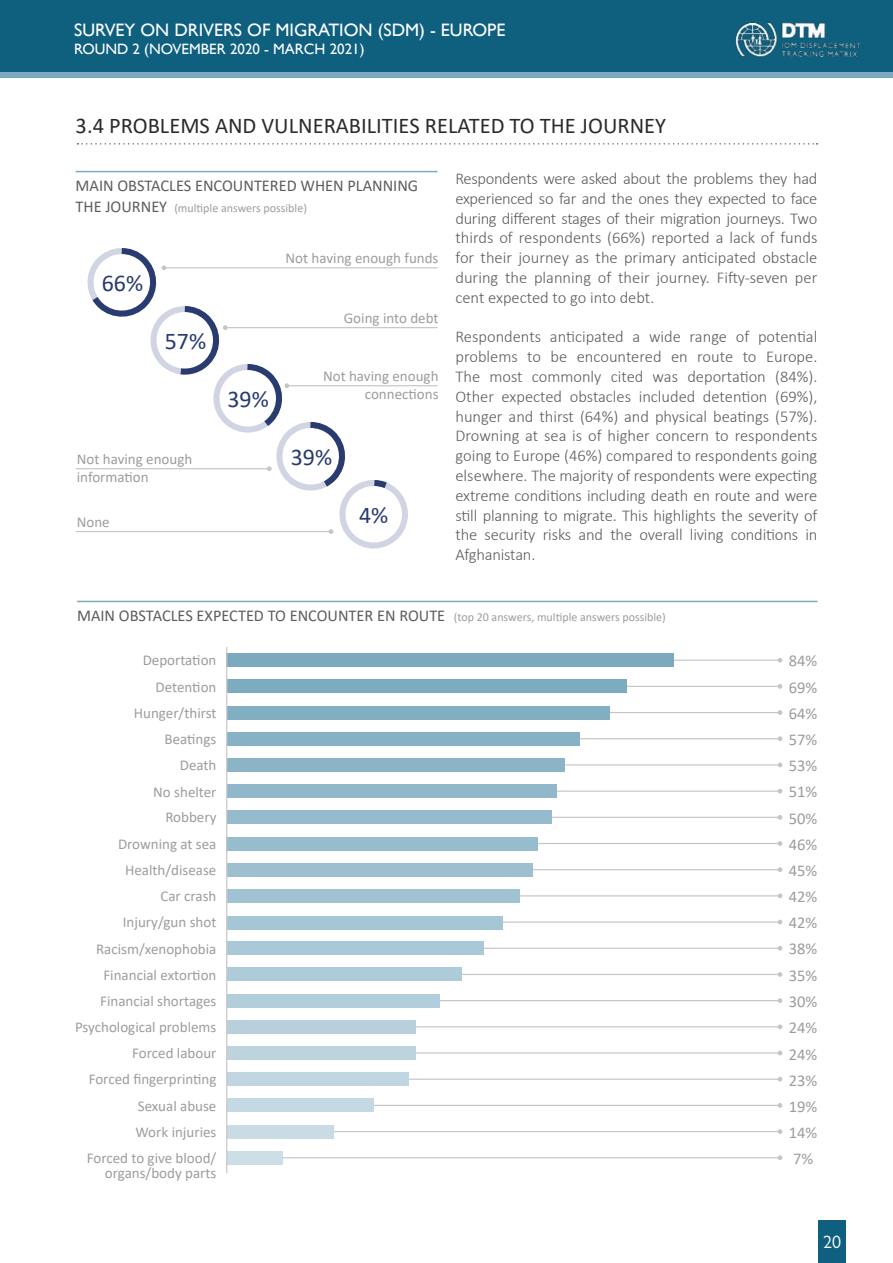
<style>
.page{position:relative;width:893px;height:1263px;background:#fff}
.page>*{position:absolute;margin:0;border:0;box-sizing:border-box;transform-origin:0 0}
.t1{font:24px "Calibri";letter-spacing:-.005em;color:#293b6f}
.t2{font:22.5px "Calibri";color:#2e292a}
.t3{font:18px "Gill Sans";color:#fff}
.t4{font:18px "Gill Sans Nova";color:#fff}
.t5{font:300 16.5px/19.8px "Calibri";letter-spacing:-.01em;color:#5d5d60;text-align:justify}
.t6{font:16.5px "Calibri";color:#5d5d60}
.t7{font:16.5px/26.1px "Calibri";color:#9c9d9f;text-align:justify}
.t8{font:15px/26.2px "Calibri";color:#9c9d9f;text-align:right}
.t9{font:15px "Gill Sans";color:#fff}
.t10{font:12px "Calibri";color:#9c9d9f}
.s1{font-size:16.5px;color:#5d5d60}
.s2{font-size:12px;color:#9c9d9f}
</style>
<div class="page">
<div style="left:0;top:0;width:893px;height:72px;background:#0f607f"></div>
<div style="left:0;top:72px;width:893px;height:6px;background:#7ba9be"></div>
<div style="left:818px;top:1220px;width:28px;height:43px;background:#0f607f"></div>
<img style="left:735px;top:22px;width:126px;height:36px">
<svg style="left:77px;top:143px;width:741px;height:2px"></svg>
<hr style="left:76px;top:171px;width:361px;height:1px;background:#7ba9be">
<hr style="left:164px;top:267px;width:273px;height:1px;background:#c7c6c7">
<hr style="left:225px;top:327px;width:212px;height:1px;background:#c7c6c7">
<hr style="left:287px;top:385px;width:150px;height:1px;background:#c7c6c7">
<hr style="left:76px;top:468px;width:193px;height:1px;background:#c7c6c7">
<hr style="left:76px;top:531px;width:255px;height:1px;background:#c7c6c7">
<hr style="left:77px;top:601px;width:740px;height:1px;background:#7ba9be">
<hr style="left:226px;top:660px;width:554px;height:1px;background:#c7c6c7">
<svg style="left:778px;top:658px;width:4px;height:5px"></svg>
<div style="left:227px;top:654px;width:447px;height:13px;background:#7ba9be"></div>
<hr style="left:226px;top:686px;width:554px;height:1px;background:#c7c6c7">
<svg style="left:778px;top:684px;width:4px;height:5px"></svg>
<div style="left:227px;top:680px;width:400px;height:13px;background:#7dacc1"></div>
<hr style="left:226px;top:712px;width:554px;height:1px;background:#c7c6c7">
<svg style="left:778px;top:710px;width:4px;height:5px"></svg>
<div style="left:227px;top:706px;width:382px;height:13px;background:#81afc2"></div>
<hr style="left:226px;top:738px;width:554px;height:1px;background:#c7c6c7">
<svg style="left:778px;top:736px;width:4px;height:5px"></svg>
<div style="left:227px;top:732px;width:352px;height:13px;background:#87b1c5"></div>
<hr style="left:226px;top:764px;width:554px;height:1px;background:#c7c6c7">
<svg style="left:778px;top:762px;width:4px;height:5px"></svg>
<div style="left:227px;top:758px;width:338px;height:13px;background:#8bb4c7"></div>
<hr style="left:226px;top:790px;width:554px;height:2px;background:#c7c6c7">
<svg style="left:778px;top:789px;width:4px;height:4px"></svg>
<div style="left:227px;top:785px;width:329px;height:13px;background:#91b7ca"></div>
<hr style="left:226px;top:817px;width:554px;height:1px;background:#c7c6c7">
<svg style="left:778px;top:815px;width:4px;height:5px"></svg>
<div style="left:227px;top:811px;width:324px;height:13px;background:#95bacb"></div>
<hr style="left:226px;top:843px;width:554px;height:1px;background:#c7c6c7">
<svg style="left:778px;top:841px;width:4px;height:5px"></svg>
<div style="left:227px;top:837px;width:311px;height:13px;background:#97bcce"></div>
<hr style="left:226px;top:869px;width:554px;height:1px;background:#c7c6c7">
<svg style="left:778px;top:867px;width:4px;height:5px"></svg>
<div style="left:227px;top:863px;width:306px;height:13px;background:#9dbfcf"></div>
<hr style="left:226px;top:895px;width:554px;height:1px;background:#c7c6c7">
<svg style="left:778px;top:893px;width:4px;height:5px"></svg>
<div style="left:227px;top:889px;width:293px;height:13px;background:#a1c2d2"></div>
<hr style="left:226px;top:921px;width:554px;height:2px;background:#c7c6c7">
<svg style="left:778px;top:920px;width:4px;height:4px"></svg>
<div style="left:227px;top:916px;width:276px;height:13px;background:#a5c6d4"></div>
<hr style="left:226px;top:948px;width:554px;height:1px;background:#c7c6c7">
<svg style="left:778px;top:946px;width:4px;height:5px"></svg>
<div style="left:227px;top:942px;width:257px;height:13px;background:#aac8d7"></div>
<hr style="left:226px;top:974px;width:554px;height:1px;background:#c7c6c7">
<svg style="left:778px;top:972px;width:4px;height:5px"></svg>
<div style="left:227px;top:968px;width:235px;height:13px;background:#aecbd9"></div>
<hr style="left:226px;top:1000px;width:554px;height:1px;background:#c7c6c7">
<svg style="left:778px;top:998px;width:4px;height:5px"></svg>
<div style="left:227px;top:994px;width:213px;height:13px;background:#b2cddb"></div>
<hr style="left:226px;top:1026px;width:554px;height:1px;background:#c7c6c7">
<svg style="left:778px;top:1024px;width:4px;height:5px"></svg>
<div style="left:227px;top:1020px;width:189px;height:13px;background:#b7d0dc"></div>
<hr style="left:226px;top:1052px;width:554px;height:1px;background:#c7c6c7">
<svg style="left:778px;top:1050px;width:4px;height:5px"></svg>
<div style="left:227px;top:1046px;width:189px;height:13px;background:#bdd3de"></div>
<hr style="left:226px;top:1078px;width:554px;height:2px;background:#c7c6c7">
<svg style="left:778px;top:1077px;width:4px;height:4px"></svg>
<div style="left:227px;top:1073px;width:182px;height:13px;background:#c0d6e1"></div>
<hr style="left:226px;top:1105px;width:554px;height:1px;background:#c7c6c7">
<svg style="left:778px;top:1103px;width:4px;height:5px"></svg>
<div style="left:227px;top:1099px;width:146px;height:13px;background:#c4d9e3"></div>
<hr style="left:226px;top:1131px;width:554px;height:1px;background:#c7c6c7">
<svg style="left:778px;top:1129px;width:4px;height:5px"></svg>
<div style="left:227px;top:1125px;width:107px;height:13px;background:#c9dce6"></div>
<hr style="left:226px;top:1157px;width:554px;height:1px;background:#c7c6c7">
<svg style="left:778px;top:1155px;width:4px;height:5px"></svg>
<div style="left:227px;top:1151px;width:55px;height:13px;background:#ccdee6"></div>
<hr style="left:226px;top:647px;width:1px;height:526px;background:#c7c6c7">
<svg style="left:79px;top:248px;width:329px;height:301px"></svg>
<p class="t3" style="left:74px;top:19px;width:433px">SURVEY ON DRIVERS OF MIGRATION (SDM) - EUROPE</p>
<p class="t9" style="left:74px;top:40px;width:292px">ROUND 2 (NOVEMBER 2020 - MARCH 2021)</p>
<h2 class="t2" style="left:76px;top:110px;width:592px">3.4 PROBLEMS AND VULNERABILITIES RELATED TO THE JOURNEY</h2>
<p class="t6" style="left:76px;top:174px;width:344px">MAIN OBSTACLES ENCOUNTERED WHEN PLANNING</p>
<p class="t10" style="left:76px;top:200px;width:233px"><span class="s1">THE JOURNEY</span> (multiple answers possible)</p>
<h1 class="t1" style="left:102px;top:267px;width:43px">66%</h1>
<h1 class="t1" style="left:165px;top:325px;width:43px">57%</h1>
<p class="t8" style="left:77px;top:450px;width:117px;line-height:18px;text-align:left">Not having enough information</p>
<p class="t8" style="left:77px;top:508px;width:34px">None</p>
<p class="t8" style="left:286px;top:245px;width:154px">Not having enough funds</p>
<h1 class="t1" style="left:227px;top:383px;width:43px">39%</h1>
<p class="t8" style="left:344px;top:305px;width:96px">Going into debt</p>
<p class="t8" style="left:323px;top:366px;width:117px;line-height:18px">Not having enough connections</p>
<h1 class="t1" style="left:291px;top:441px;width:43px">39%</h1>
<h1 class="t1" style="left:359px;top:499px;width:31px">4%</h1>
<p class="t5" style="left:455px;top:168px;width:363px">Respondents were asked about the problems they had experienced so far and the ones they expected to face during different stages of their migration journeys. Two thirds of respondents (66%) reported a lack of funds for their journey as the primary anticipated obstacle during the planning of their journey. Fifty-seven per cent expected to go into debt.</p>
<p class="t5" style="left:455px;top:327px;width:363px">Respondents anticipated a wide range of potential problems to be encountered en route to Europe.<br>The most commonly cited was deportation (84%).<br>Other expected obstacles included detention (69%), hunger and thirst (64%) and physical beatings (57%).<br>Drowning at sea is of higher concern to respondents going to Europe (46%) compared to respondents going elsewhere. The majority of respondents were expecting extreme conditions including death en route and were still planning to migrate. This highlights the severity of the security risks and the overall living conditions in Afghanistan.</p>
<p class="t6" style="left:77px;top:604px;width:590px">MAIN OBSTACLES EXPECTED TO ENCOUNTER EN ROUTE <span class="s2">(top 20 answers, multiple answers possible)</span></p>
<p class="t8" style="left:75px;top:647px;width:143px">Deportation<br>Detention<br>Hunger/thirst<br>Beatings<br>Death<br>No shelter<br>Robbery<br>Drowning at sea<br>Health/disease<br>Car crash<br>Injury/gun shot<br>Racism/xenophobia<br>Financial extortion<br>Financial shortages<br>Psychological problems<br>Forced labour<br>Forced fingerprinting<br>Sexual abuse<br>Work injuries<br>Forced to give blood/</p>
<p class="t8" style="left:105px;top:1160px;width:113px">organs/body parts</p>
<p class="t7" style="left:789px;top:647px;width:30px">84% 69% 64% 57% 53% 51% 50% 46% 45% 42% 42% 38% 35% 30% 24% 24% 23% 19% 14% 7%</p>
<p class="t4" style="left:823px;top:1231px;width:19px">20</p>
</div>
